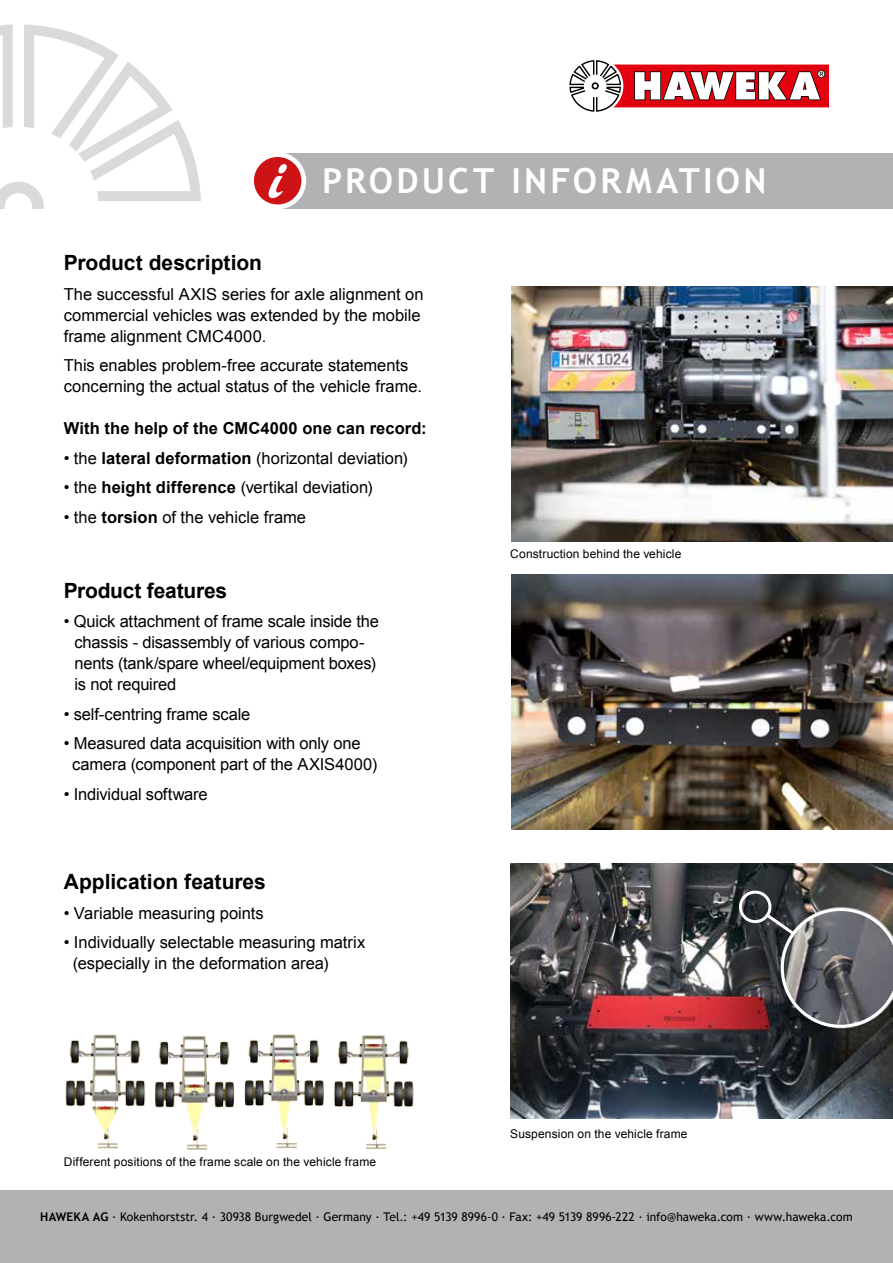
<style>
.page{position:relative;width:893px;height:1263px;background:#fff}
.page>*{position:absolute;margin:0;border:0;box-sizing:border-box;transform-origin:0 0}
.t1{font:700 34.5px "Trebuchet MS";letter-spacing:.095em;color:#fff}
.t2{font:700 21px "Arial";color:#000}
.t3{font:16.5px/21px "Arial";letter-spacing:-.005em;color:#000}
.t4{font:700 16.5px "Arial";letter-spacing:.005em;color:#000}
.t5{font:12px "Trebuchet MS";letter-spacing:.005em;color:#000}
.t6{font:12px "Arial";letter-spacing:.01em;color:#000}
.s1{font-weight:700}
</style>
<div class="page">
<svg style="left:0;top:24px;width:201px;height:184px"></svg>
<div style="left:276px;top:153px;width:617px;height:55px;background:#b1b2b3"></div>
<div style="left:249px;top:152px;width:57px;height:57px;background:#fff;border-radius:50%"></div>
<div style="left:254px;top:157px;width:47px;height:47px;background:#cd1316;border-radius:50%"></div>
<svg style="left:268px;top:164px;width:19px;height:34px"></svg>
<svg style="left:569px;top:60px;width:260px;height:52px"></svg>
<div style="left:0;top:1191px;width:893px;height:72px;background:#b1b2b3"></div>
<img style="left:65px;top:1034px;width:349px;height:116px">
<img style="left:511px;top:286px;width:382px;height:255px">
<img style="left:510px;top:863px;width:383px;height:255px">
<img style="left:511px;top:575px;width:382px;height:255px">
<svg style="left:734px;top:886px;width:159px;height:142px;background:#5f595c"></svg>
<h1 class="t1" style="left:322px;top:159px;width:446px">PRODUCT INFORMATION</h1>
<p class="t2" style="left:64px;top:249px;width:200px">Product description</p>
<p class="t3" style="left:64px;top:284px;width:361px">The successful AXIS series for axle alignment on commercial vehicles was extended by the mobile frame alignment CMC4000.</p>
<p class="t3" style="left:64px;top:355px;width:360px">This enables problem-free accurate statements concerning the actual status of the vehicle frame.</p>
<p class="t4" style="left:64px;top:418px;width:364px">With the help of the CMC4000 one can record:</p>
<p class="t3" style="left:64px;top:448px;width:346px">• the <span class="s1">lateral deformation</span> (horizontal deviation)</p>
<p class="t3" style="left:64px;top:477px;width:310px">• the <span class="s1">height difference</span> (vertikal deviation)</p>
<p class="t3" style="left:64px;top:507px;width:244px">• the <span class="s1">torsion</span> of the vehicle frame</p>
<p class="t2" style="left:64px;top:576px;width:165px">Product features</p>
<p class="t3" style="left:74px;top:611px;width:306px;text-indent:-11px">• Quick attachment of frame scale inside the chassis - disassembly of various compo&shy;nents (tank/spare wheel/equipment boxes) is not required</p>
<p class="t3" style="left:64px;top:704px;width:188px">• self-centring frame scale</p>
<p class="t3" style="left:72px;top:733px;width:306px;text-indent:-8px">• Measured data acquisition with only one camera (component part of the AXIS4000)</p>
<p class="t3" style="left:64px;top:784px;width:145px">• Individual software</p>
<p class="t2" style="left:64px;top:868px;width:204px">Application features</p>
<p class="t3" style="left:64px;top:902px;width:201px">• Variable measuring points</p>
<p class="t3" style="left:73px;top:932px;width:294px;text-indent:-9px">• Individually selectable measuring matrix (especially in the deformation area)</p>
<p class="t6" style="left:64px;top:1154px;width:314px">Different positions of the frame scale on the vehicle frame</p>
<p class="t6" style="left:510px;top:546px;width:173px">Construction behind the vehicle</p>
<p class="t6" style="left:510px;top:1126px;width:179px">Suspension on the vehicle frame</p>
<p class="t5" style="left:40px;top:1209px;width:814px"><span class="s1">HAWEKA AG</span> · Kokenhorststr. 4 · 30938 Burgwedel · Germany · Tel.: +49 5139 8996-0 · Fax: +49 5139 8996-222 · info@haweka.com · www.haweka.com</p>
</div>
